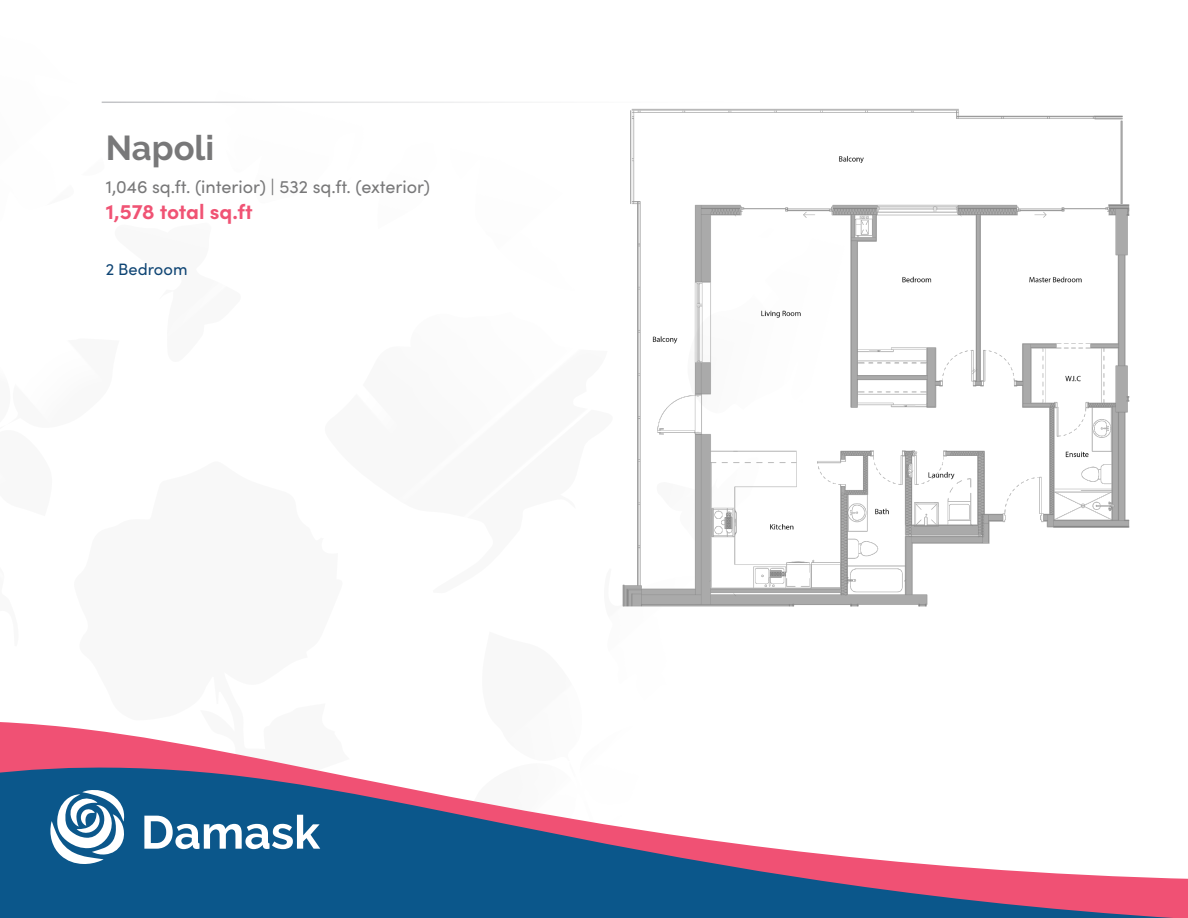
<style>
.page{position:relative;width:1188px;height:918px;background:#fff}
.page>*{position:absolute;margin:0;border:0;box-sizing:border-box;transform-origin:0 0}
.t1{font:700 34.5px "Raleway";color:#787879}
.t2{font:700 21px "Sofia Pro";letter-spacing:-.005em;color:#f05374}
.t3{font:18px "Sofia Pro";color:#787879}
.t4{font:16.5px "Sofia Pro";color:#0f4574}
</style>
<div class="page">
<svg style="left:0;top:722px;width:198px;height:25px;fill:#f05174"></svg>
<svg style="left:0;top:747px;width:1188px;height:171px"></svg>
<svg style="left:50px;top:789px;width:75px;height:75px"></svg>
<svg style="left:144px;top:815px;width:176px;height:34px"></svg>
<img style="left:622px;top:108px;width:508px;height:499px">
<hr style="left:102px;top:102px;width:680px;height:1px;background:#c2c3c6">
<p class="t1" style="left:106px;top:128px;width:110px">Napoli</p>
<p class="t3" style="left:106px;top:174px;width:326px">1,046 sq.ft. (interior) | 532 sq.ft. (exterior)</p>
<p class="t2" style="left:106px;top:195px;width:148px">1,578 total sq.ft</p>
<p class="t4" style="left:106px;top:257px;width:83px">2 Bedroom</p>
</div>
